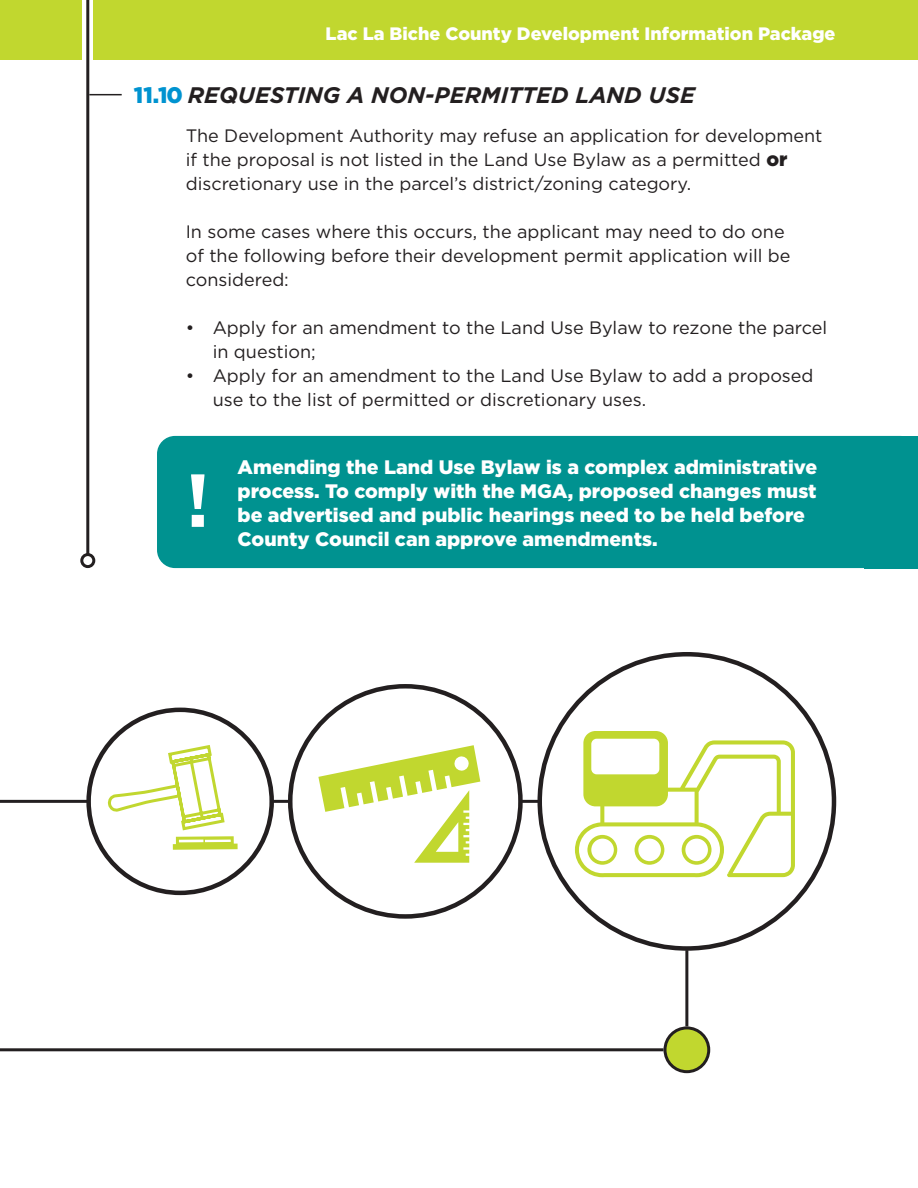
<style>
.page{position:relative;width:918px;height:1188px;background:#fff}
.page>*{position:absolute;margin:0;border:0;box-sizing:border-box;transform-origin:0 0}
.t1{font:700 75px "Gotham";color:#fff}
.t2{font:italic 700 22.5px "Gotham";color:#231f20}
.t3{font:900 19.5px/24px "Gotham";color:#fff}
.t4{font:18px/24px "Gotham";color:#231f20}
.t5{font:900 18px "Gotham";color:#fff}
.s1{font-weight:900;font-style:normal;color:#0093d0}
.s2{font-weight:900;font-size:19.5px}
</style>
<div class="page">
<div style="left:86px;top:708px;width:188px;height:187px;border:4px solid #231f20;border-radius:50%"></div>
<hr style="left:86px;top:0;width:3px;height:555px;background:#231f20">
<div style="left:80px;top:553px;width:15px;height:15px;border:3px solid #231f20;border-radius:50%"></div>
<hr style="left:89px;top:94px;width:33px;height:1px;background:#231f20">
<div style="left:157px;top:436px;width:761px;height:132px;background:#009290;border-radius:18px"></div>
<div style="left:864px;top:436px;width:54px;height:132px;background:#009290"></div>
<div style="left:93px;top:0;width:825px;height:60px;background:#c1d72f"></div>
<div style="left:0;top:0;width:82px;height:60px;background:#c1d72f"></div>
<hr style="left:0;top:1048px;width:664px;height:3px;background:#231f20">
<hr style="left:685px;top:950px;width:3px;height:76px;background:#231f20">
<div style="left:665px;top:1028px;width:44px;height:44px;background:#c1d72f;border-radius:50%"></div>
<div style="left:664px;top:1026px;width:46px;height:47px;border:3px solid #231f20;border-radius:50%"></div>
<svg style="left:318px;top:745px;width:162px;height:118px"></svg>
<svg style="left:575px;top:731px;width:220px;height:146px"></svg>
<hr style="left:0;top:800px;width:88px;height:3px;background:#231f20">
<hr style="left:272px;top:800px;width:16px;height:3px;background:#231f20">
<hr style="left:521px;top:800px;width:18px;height:3px;background:#231f20">
<svg style="left:107px;top:743px;width:131px;height:107px"></svg>
<div style="left:203px;top:838px;width:30px;height:8px;border:2px solid #c1d72f"></div>
<div style="left:591px;top:739px;width:68px;height:35px;background:#fff;border-radius:5px"></div>
<div style="left:591px;top:839px;width:23px;height:22px;background:#fff;border-radius:50%"></div>
<div style="left:638px;top:839px;width:23px;height:22px;background:#fff;border-radius:50%"></div>
<div style="left:685px;top:839px;width:23px;height:22px;background:#fff;border-radius:50%"></div>
<p class="t5" style="left:326px;top:23px;width:511px">Lac La Biche County Development Information Package</p>
<p class="t2" style="left:134px;top:80px;width:563px"><span class="s1">11.10</span> REQUESTING A NON-PERMITTED LAND USE</p>
<p class="t4" style="left:186px;top:124px;width:638px">The Development Authority may refuse an application for development if the proposal is not listed in the Land Use Bylaw as a permitted <span class="s2">or </span>discretionary use in the parcel’s district/zoning category.</p>
<p class="t4" style="left:186px;top:220px;width:606px">In some cases where this occurs, the applicant may need to do one of the following before their development permit application will be considered:</p>
<p class="t4" style="left:213px;top:316px;width:616px;text-indent:-27px">• Apply for an amendment to the Land Use Bylaw to rezone the parcel in question;</p>
<p class="t4" style="left:213px;top:364px;width:602px;text-indent:-27px">• Apply for an amendment to the Land Use Bylaw to add a proposed use to the list of permitted or discretionary uses.</p>
<p class="t1" style="left:186px;top:457px;width:26px">!</p>
<p class="t3" style="left:238px;top:454px;width:581px">Amending the Land Use Bylaw is a complex administrative process. To comply with the MGA, proposed changes must be advertised and public hearings need to be held before County Council can approve amendments.</p>
</div>
